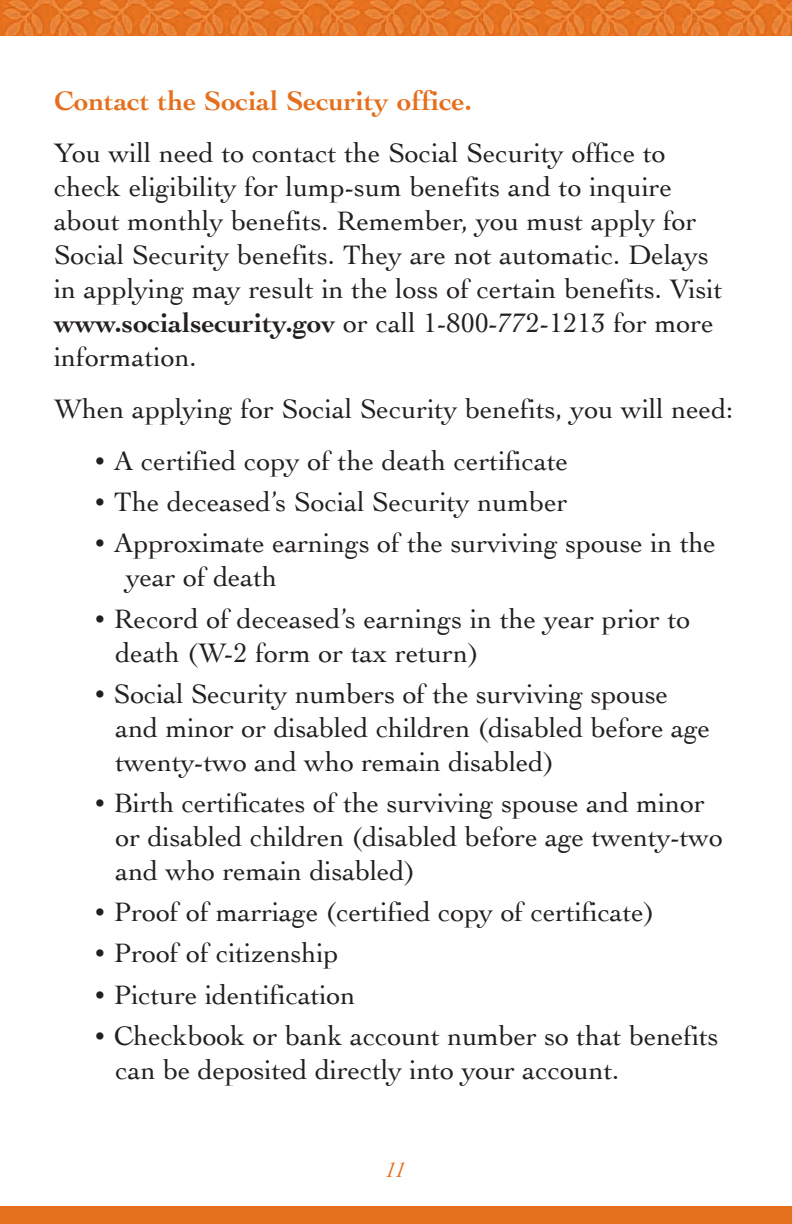
<style>
.page{position:relative;width:792px;height:1224px;background:#fff}
.page>*{position:absolute;margin:0;border:0;box-sizing:border-box;transform-origin:0 0}
.t1{font:28px/34px "Cochin";letter-spacing:-.005em;color:#231f20}
.t2{font:700 28px "Cochin";color:#e4701e}
.t3{font:italic 22px "Cochin";color:#e4701e}
.s1{font-weight:700}
.s2{font-size:22px}
</style>
<div class="page">
<img style="left:4px;top:0;width:788px;height:36px">
<div style="left:0;top:1206px;width:792px;height:18px;background:#e4701e"></div>
<p class="t2" style="left:54px;top:84px;width:420px">contact the social security office.</p>
<p class="t1" style="left:54px;top:136px;width:670px">You will need to contact the social security office to check eligibility for lump-sum benefits and to inquire about monthly benefits. remember, you must apply for social security benefits. they are not automatic. Delays in applying may result in the loss of certain benefits. Visit <span class="s1">www.socialsecurity.gov</span> or call 1-800-772-1213 for more information.</p>
<p class="t1" style="left:54px;top:392px;width:681px">When applying for social security benefits, you will need:</p>
<p class="t1" style="left:95px;top:444px;width:475px"><span class="s2">•</span> a certified copy of the death certificate</p>
<p class="t1" style="left:95px;top:485px;width:475px"><span class="s2">•</span> the deceased’s social security number</p>
<p class="t1" style="left:126px;top:526px;width:592px;text-indent:-32px"><span class="s2">•</span> approximate earnings of the surviving spouse in the year of death</p>
<p class="t1" style="left:116px;top:601px;width:576px;text-indent:-21px"><span class="s2">•</span> record of deceased’s earnings in the year prior to death (W-2 form or tax return)</p>
<p class="t1" style="left:116px;top:677px;width:596px;text-indent:-21px"><span class="s2">•</span> social security numbers of the surviving spouse and minor or disabled children (disabled before age twenty-two and who remain disabled)</p>
<p class="t1" style="left:116px;top:786px;width:609px;text-indent:-21px"><span class="s2">•</span> Birth certificates of the surviving spouse and minor or disabled children (disabled before age twenty-two and who remain disabled)</p>
<p class="t1" style="left:95px;top:895px;width:562px"><span class="s2">•</span> Proof of marriage (certified copy of certificate)</p>
<p class="t1" style="left:95px;top:936px;width:246px"><span class="s2">•</span> Proof of citizenship</p>
<p class="t1" style="left:95px;top:977px;width:263px"><span class="s2">•</span> Picture identification</p>
<p class="t1" style="left:116px;top:1019px;width:605px;text-indent:-21px"><span class="s2">•</span> checkbook or bank account number so that benefits can be deposited directly into your account.</p>
<p class="t3" style="left:386px;top:1157px;width:21px">11</p>
</div>
